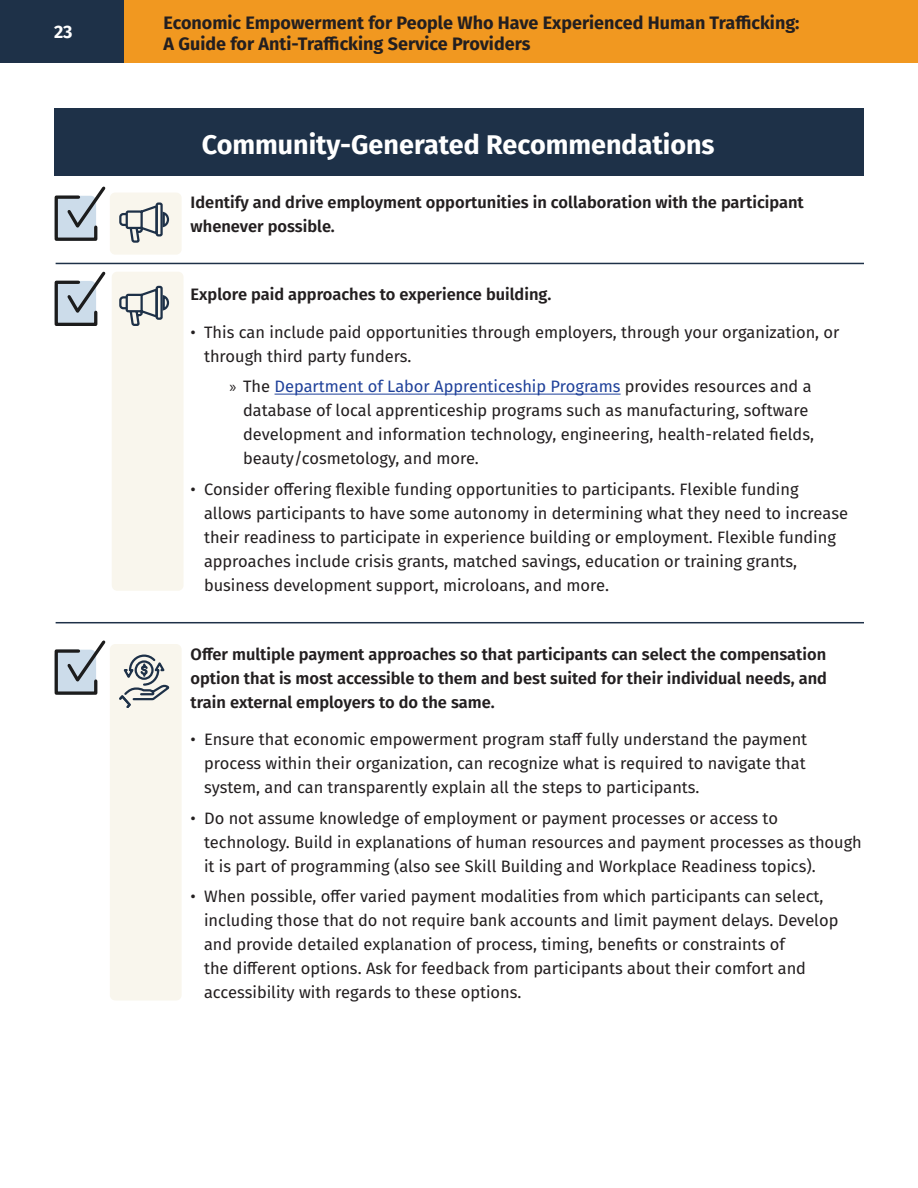
<style>
.page{position:relative;width:918px;height:1188px;background:#fff}
.page>*{position:absolute;margin:0;border:0;box-sizing:border-box;transform-origin:0 0}
.t1{font:700 27px "Fira Sans";color:#fff}
.t2{font:700 18px/21.6px "Fira Sans";color:#231f20}
.t3{font:700 18px "Fira Sans";color:#fff}
.t4{font:16.5px/24px "Fira Sans";color:#231f20}
.t5{font:600 16.5px/24px "Fira Sans";color:#231f20}
.s1{font-family:"Myriad Pro"}
.s2{color:#1f419a}
</style>
<div class="page">
<div style="left:0;top:0;width:124px;height:62px;background:#1e3148"></div>
<div style="left:124px;top:0;width:794px;height:62px;background:#f19820"></div>
<div style="left:112px;top:272px;width:72px;height:319px;background:#f9f6ed;border-radius:5px"></div>
<div style="left:110px;top:193px;width:72px;height:62px;background:#f9f6ed;border-radius:5px"></div>
<div style="left:54px;top:108px;width:810px;height:68px;background:#1e3148"></div>
<hr style="left:56px;top:263px;width:808px;height:1px;background:#1e3148">
<hr style="left:275px;top:394px;width:346px;height:1px;background:#1f419a">
<hr style="left:56px;top:622px;width:808px;height:1px;background:#1e3148">
<svg style="left:54px;top:186px;width:52px;height:55px"></svg>
<svg style="left:119px;top:202px;width:51px;height:41px"></svg>
<div style="left:110px;top:644px;width:72px;height:357px;background:#f9f6ed;border-radius:5px"></div>
<svg style="left:54px;top:640px;width:52px;height:55px"></svg>
<svg style="left:54px;top:271px;width:52px;height:55px"></svg>
<svg style="left:119px;top:285px;width:51px;height:41px"></svg>
<svg style="left:119px;top:654px;width:51px;height:54px"></svg>
<p class="t3" style="left:54px;top:16px;width:20px">23</p>
<p class="t2" style="left:164px;top:10px;width:637px">Economic Empowerment for People Who Have Experienced Human Trafficking:<br>A Guide for Anti-Trafficking Service Providers</p>
<h4 class="t1" style="left:202px;top:122px;width:514px">Community-Generated Recommendations</h4>
<p class="t5" style="left:191px;top:189px;width:615px">Identify and drive employment opportunities in collaboration with the participant whenever possible.</p>
<p class="t5" style="left:191px;top:282px;width:362px">Explore paid approaches to experience building.</p>
<p class="t4" style="left:204px;top:320px;width:637px;text-indent:-13px">• This can include paid opportunities through employers, through your organization, or through third party funders.</p>
<p class="t4" style="left:243px;top:374px;width:572px;text-indent:-13px"><span class="s1">»</span> The <span class="s2">Department of Labor Apprenticeship Programs</span> provides resources and a database of local apprenticeship programs such as manufacturing, software development and information technology, engineering, health-related fields, beauty/cosmetology, and more.</p>
<p class="t4" style="left:204px;top:477px;width:645px;text-indent:-13px">• Consider offering flexible funding opportunities to participants. Flexible funding allows participants to have some autonomy in determining what they need to increase their readiness to participate in experience building or employment. Flexible funding approaches include crisis grants, matched savings, education or training grants, business development support, microloans, and more.</p>
<p class="t5" style="left:191px;top:641px;width:638px;text-align:justify">Offer multiple payment approaches so that participants can select the compensation option that is most accessible to them and best suited for their individual needs, and train external employers to do the same.</p>
<p class="t4" style="left:204px;top:727px;width:605px;text-align:justify;text-indent:-13px">• Ensure that economic empowerment program staff fully understand the payment process within their organization, can recognize what is required to navigate that system, and can transparently explain all the steps to participants.</p>
<p class="t4" style="left:204px;top:806px;width:659px;text-indent:-13px">• Do not assume knowledge of employment or payment processes or access to technology. Build in explanations of human resources and payment processes as though it is part of programming (also see Skill Building and Workplace Readiness topics).</p>
<p class="t4" style="left:204px;top:884px;width:636px;text-indent:-13px">• When possible, offer varied payment modalities from which participants can select, including those that do not require bank accounts and limit payment delays. Develop and provide detailed explanation of process, timing, benefits or constraints of<br>the different options. Ask for feedback from participants about their comfort and accessibility with regards to these options.</p>
</div>
